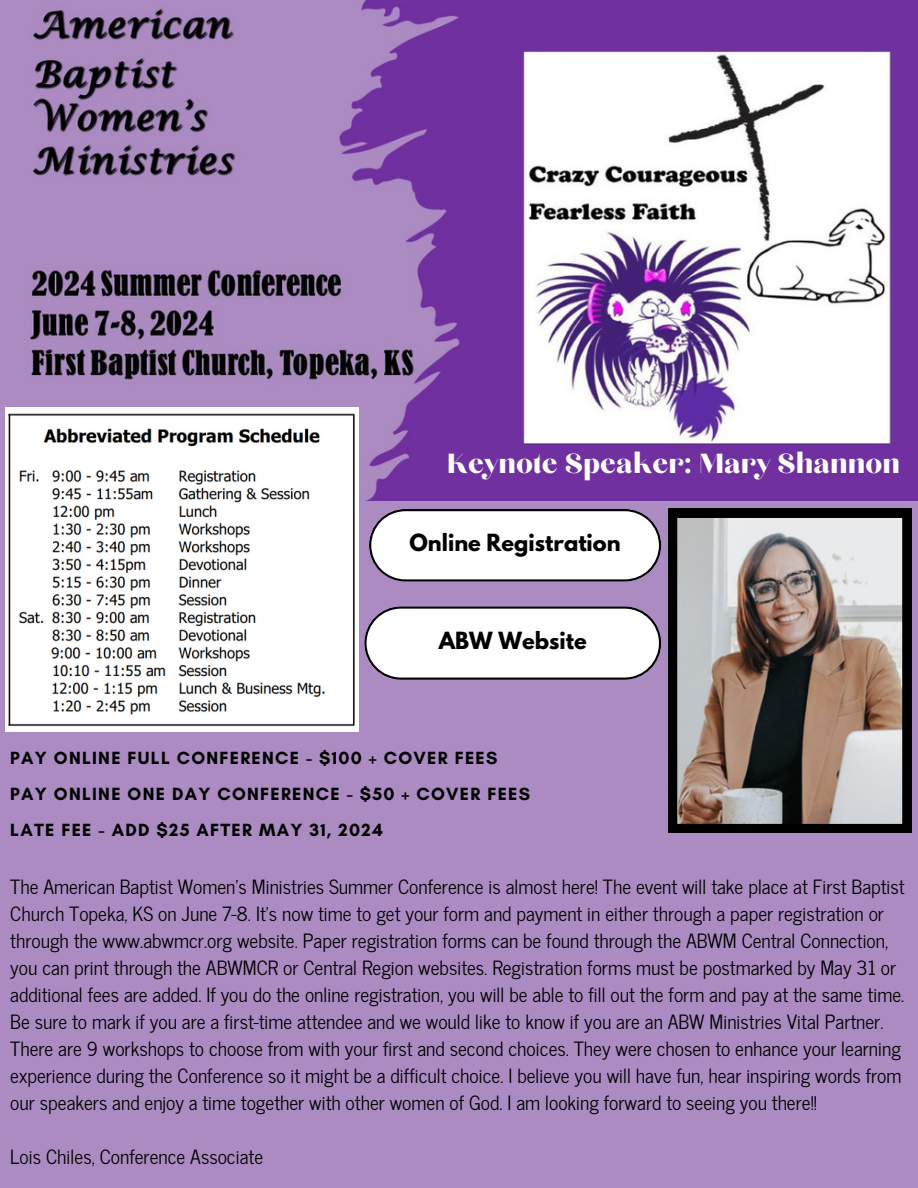
<style>
.page{position:relative;width:918px;height:1188px;background:#ab8bc1}
.page>*{position:absolute;margin:0;border:0;box-sizing:border-box;transform-origin:0 0}
.t1{font:34.5px "Chloe";color:#fff}
.t2{font:700 21px "League Spartan";color:#000}
.t3{font:19.5px/27px "News Cycle";color:#000}
.t4{font:700 18px/36px "Glacial Indifference";letter-spacing:.07em;color:#000}
</style>
<div class="page">
<img style="left:5px;top:0;width:913px;height:501px">
<svg style="left:668px;top:509px;width:243px;height:324px;background:#8e847e"></svg>
<img style="left:6px;top:407px;width:352px;height:324px">
<svg style="left:369px;top:509px;width:292px;height:73px;background:#e9e7ea"></svg>
<svg style="left:364px;top:606px;width:297px;height:73px;background:#ebe9ec"></svg>
<h1 class="t1" style="left:447px;top:447px;width:455px">Keynote Speaker: Mary Shannon</h1>
<p class="t2" style="left:409px;top:532px;width:213px">Online Registration</p>
<p class="t2" style="left:439px;top:630px;width:149px">ABW Website</p>
<p class="t4" style="left:10px;top:739px;width:521px">PAY ONLINE FULL CONFERENCE - $100 + COVER FEES<br>PAY ONLINE ONE DAY CONFERENCE - $50 + COVER FEES<br>LATE FEE - ADD $25 AFTER MAY 31, 2024</p>
<p class="t3" style="left:10px;top:872px;width:896px">The American Baptist Women’s Ministries Summer Conference is almost here! The event will take place at First Baptist Church Topeka, KS on June 7-8. It’s now time to get your form and payment in either through a paper registration or through the www.abwmcr.org website. Paper registration forms can be found through the ABWM Central Connection, you can print through the ABWMCR or Central Region websites. Registration forms must be postmarked by May 31 or additional fees are added. If you do the online registration, you will be able to fill out the form and pay at the same time.<br>Be sure to mark if you are a first-time attendee and we would like to know if you are an ABW Ministries Vital Partner.<br>There are 9 workshops to choose from with your first and second choices. They were chosen to enhance your learning experience during the Conference so it might be a difficult choice. I believe you will have fun, hear inspiring words from our speakers and enjoy a time together with other women of God. I am looking forward to seeing you there!!</p>
<p class="t3" style="left:10px;top:1142px;width:254px">Lois Chiles, Conference Associate</p>
</div>
